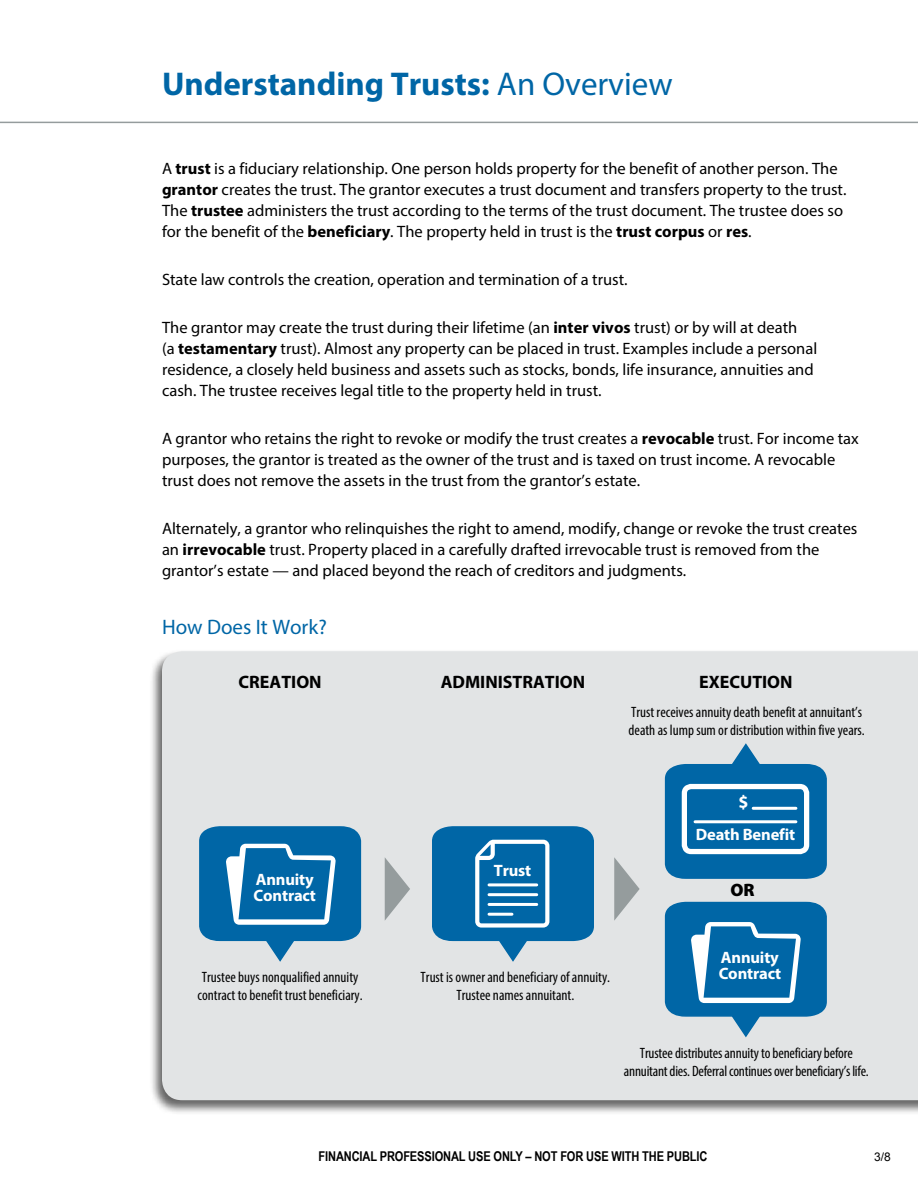
<style>
.page{position:relative;width:918px;height:1188px;background:#fff}
.page>*{position:absolute;margin:0;border:0;box-sizing:border-box;transform-origin:0 0}
.t1{font:700 33px "Myriad Pro";color:#0066a6}
.t2{font:21px "Myriad Pro";color:#0066a6}
.t3{font:700 18px "Myriad Pro";color:#000}
.t4{font:900 18px "Myriad Pro";color:#000}
.t5{font:700 18px "Myriad Pro";color:#fff}
.t6{font:16.5px/21px "Myriad Pro";color:#000}
.t7{font:700 16.5px/16.5px "Myriad Pro";letter-spacing:-.01em;color:#fff}
.t8{font:condensed 15px/18px "Myriad Pro";color:#000}
.t9{font:700 13.5px "Arial Narrow";letter-spacing:-.01em;color:#000}
.t10{font:12px "Arial";color:#000}
.s1{font-weight:400}
.s2{font-weight:700}
</style>
<div class="page">
<hr style="left:0;top:122px;width:918px;height:1px;background:#959c9d">
<div style="left:149px;top:649px;width:769px;height:466px;background:#000;opacity:.6"></div>
<div style="left:162px;top:651px;width:756px;height:449px;background:#e2e4e5"></div>
<svg style="left:385px;top:857px;width:25px;height:64px;background:#bbc0c1"></svg>
<svg style="left:664px;top:742px;width:164px;height:138px;background:#2e7fb2"></svg>
<svg style="left:431px;top:825px;width:164px;height:138px;background:#3886b6"></svg>
<hr style="left:489px;top:883px;width:48px;height:3px;background:#fff">
<hr style="left:489px;top:893px;width:48px;height:3px;background:#fff">
<hr style="left:489px;top:903px;width:48px;height:3px;background:#fff">
<hr style="left:489px;top:913px;width:23px;height:3px;background:#fff">
<svg style="left:198px;top:825px;width:164px;height:138px;background:#3f8ab9"></svg>
<div style="left:682px;top:784px;width:127px;height:70px;border:5px solid #fff;border-radius:7px"></div>
<hr style="left:695px;top:820px;width:101px;height:3px;background:#fff">
<hr style="left:753px;top:807px;width:43px;height:3px;background:#fff">
<svg style="left:664px;top:901px;width:164px;height:138px;background:#3e8ab9"></svg>
<svg style="left:614px;top:857px;width:26px;height:64px;background:#bcc1c2"></svg>
<h1 class="t1" style="left:162px;top:62px;width:512px">Understanding Trusts: <span class="s1">An Overview</span></h1>
<p class="t6" style="left:162px;top:158px;width:686px">A <span class="s2">trust</span> is a fiduciary relationship. One person holds property for the benefit of another person. The <span class="s2">grantor</span> creates the trust. The grantor executes a trust document and transfers property to the trust.<br>The <span class="s2">trustee</span> administers the trust according to the terms of the trust document. The trustee does so for the benefit of the <span class="s2">beneficiary</span>. The property held in trust is the <span class="s2">trust corpus</span> or <span class="s2">res</span>.</p>
<p class="t6" style="left:162px;top:269px;width:467px">State law controls the creation, operation and termination of a trust.</p>
<p class="t6" style="left:162px;top:317px;width:657px">The grantor may create the trust during their lifetime (an <span class="s2">inter vivos</span> trust) or by will at death<br>(a <span class="s2">testamentary</span> trust). Almost any property can be placed in trust. Examples include a personal residence, a closely held business and assets such as stocks, bonds, life insurance, annuities and cash. The trustee receives legal title to the property held in trust.</p>
<p class="t6" style="left:162px;top:428px;width:698px">A grantor who retains the right to revoke or modify the trust creates a <span class="s2">revocable</span> trust. For income tax purposes, the grantor is treated as the owner of the trust and is taxed on trust income. A revocable trust does not remove the assets in the trust from the grantor’s estate.</p>
<p class="t6" style="left:162px;top:518px;width:697px">Alternately, a grantor who relinquishes the right to amend, modify, change or revoke the trust creates an <span class="s2">irrevocable</span> trust. Property placed in a carefully drafted irrevocable trust is removed from the grantor’s estate — and placed beyond the reach of creditors and judgments.</p>
<p class="t2" style="left:162px;top:614px;width:166px">How Does It Work?</p>
<p class="t3" style="left:239px;top:670px;width:85px">CREATION</p>
<p class="t3" style="left:441px;top:670px;width:146px">ADMINISTRATION</p>
<p class="t3" style="left:699px;top:670px;width:95px">EXECUTION</p>
<p class="t8" style="left:629px;top:703px;width:238px">Trust receives annuity death benefit at annuitant’s death as lump sum or distribution within five years.</p>
<p class="t5" style="left:738px;top:790px;width:11px">$</p>
<p class="t7" style="left:254px;top:870px;width:64px">Annuity<br>Contract</p>
<p class="t7" style="left:494px;top:862px;width:39px">Trust</p>
<p class="t7" style="left:696px;top:826px;width:101px">Death Benefit</p>
<p class="t4" style="left:730px;top:880px;width:26px">OR</p>
<p class="t8" style="left:198px;top:968px;width:167px">Trustee buys nonqualified annuity contract to benefit trust beneficiary.</p>
<p class="t8" style="left:421px;top:968px;width:191px;text-align:center">Trust is owner and beneficiary of annuity.<br>Trustee names annuitant.</p>
<p class="t7" style="left:719px;top:948px;width:64px">Annuity<br>Contract</p>
<p class="t8" style="left:624px;top:1043px;width:246px;text-align:center">Trustee distributes annuity to beneficiary before annuitant dies. Deferral continues over beneficiary’s life.</p>
<p class="t9" style="left:319px;top:1146px;width:390px">FINANCIAL PROFESSIONAL USE ONLY – NOT FOR USE WITH THE PUBLIC</p>
<p class="t10" style="left:874px;top:1149px;width:18px">3/8</p>
</div>
